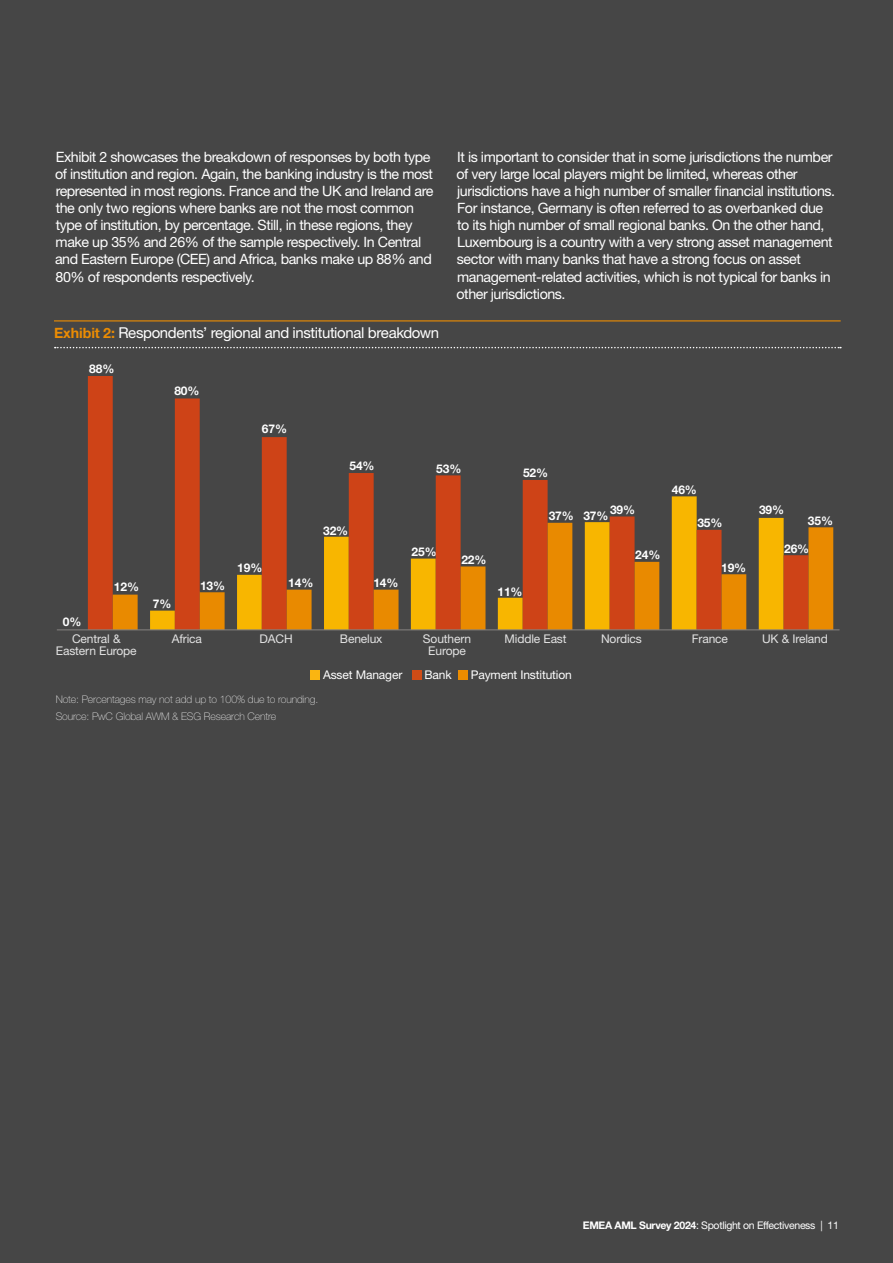
<style>
.page{position:relative;width:893px;height:1263px;background:#464646}
.page>*{position:absolute;margin:0;border:0;box-sizing:border-box;transform-origin:0 0}
.t1{font:15px "Helvetica Neue LT Std";letter-spacing:-.025em;color:#fff}
.t2{font:14.25px/17.1px "Helvetica Neue LT Std";letter-spacing:-.03em;color:#fff}
.t3{font:12px/12px "Helvetica Neue LT Std";letter-spacing:-.01em;color:#e3e3e3;text-align:center}
.t4{font:700 12px "Helvetica Neue LT Std";letter-spacing:-.01em;color:#fff}
.t5{font:12px "Helvetica Neue LT Std";letter-spacing:-.01em;color:#fff}
.t6{font:100 10.5px/16.8px "Helvetica Neue LT Std";letter-spacing:-.01em;color:#e3e3e3}
.t7{font:10.5px "Helvetica Neue LT Std";letter-spacing:-.03em;color:#fff}
.s1{font-weight:700;font-size:14.25px;color:#eb8c03}
.s2{font-weight:700}
</style>
<div class="page">
<hr style="left:54px;top:320px;width:787px;height:1px;background:#eb8c03">
<svg style="left:55px;top:347px;width:786px;height:1px"></svg>
<svg style="left:88px;top:376px;width:696px;height:254px"></svg>
<svg style="left:113px;top:523px;width:720px;height:107px"></svg>
<hr style="left:57px;top:630px;width:782px;height:1px;background:#868281">
<div style="left:310px;top:670px;width:10px;height:10px;background:#fab511"></div>
<div style="left:412px;top:670px;width:9px;height:10px;background:#cf4c16"></div>
<div style="left:458px;top:670px;width:10px;height:10px;background:#eb8c00"></div>
<p class="t2" style="left:55px;top:148px;width:380px">Exhibit 2 showcases the breakdown of responses by both type of institution and region. Again, the banking industry is the most represented in most regions. France and the UK and Ireland are the only two regions where banks are not the most common type of institution, by percentage. Still, in these regions, they make up 35% and 26% of the sample respectively. In Central and Eastern Europe (CEE) and Africa, banks make up 88% and 80% of respondents respectively.</p>
<p class="t2" style="left:456px;top:148px;width:380px">It is important to consider that in some jurisdictions the number of very large local players might be limited, whereas other jurisdictions have a high number of smaller financial institutions.<br>For instance, Germany is often referred to as overbanked due to its high number of small regional banks. On the other hand, Luxembourg is a country with a very strong asset management sector with many banks that have a strong focus on asset management-related activities, which is not typical for banks in other jurisdictions.</p>
<p class="t1" style="left:54px;top:324px;width:387px"><span class="s1">Exhibit 2:</span> Respondents’ regional and institutional breakdown</p>
<p class="t4" style="left:89px;top:361px;width:27px">88%</p>
<p class="t4" style="left:174px;top:383px;width:27px">80%</p>
<p class="t4" style="left:63px;top:614px;width:20px">0%</p>
<p class="t4" style="left:114px;top:579px;width:27px">12%</p>
<p class="t4" style="left:200px;top:578px;width:27px">13%</p>
<p class="t4" style="left:153px;top:596px;width:20px">7%</p>
<p class="t4" style="left:262px;top:422px;width:27px">67%</p>
<p class="t4" style="left:350px;top:458px;width:27px">54%</p>
<p class="t4" style="left:436px;top:461px;width:27px">53%</p>
<p class="t4" style="left:523px;top:466px;width:27px">52%</p>
<p class="t4" style="left:672px;top:482px;width:27px">46%</p>
<p class="t4" style="left:323px;top:523px;width:27px">32%</p>
<p class="t4" style="left:610px;top:503px;width:27px">39%</p>
<p class="t4" style="left:759px;top:503px;width:27px">39%</p>
<p class="t4" style="left:549px;top:508px;width:61px">37% 37%</p>
<p class="t4" style="left:697px;top:515px;width:27px">35%</p>
<p class="t4" style="left:808px;top:513px;width:27px">35%</p>
<p class="t4" style="left:412px;top:544px;width:27px">25%</p>
<p class="t4" style="left:784px;top:541px;width:27px">26%</p>
<p class="t4" style="left:461px;top:553px;width:27px">22%</p>
<p class="t4" style="left:635px;top:548px;width:27px">24%</p>
<p class="t4" style="left:237px;top:560px;width:27px">19%</p>
<p class="t4" style="left:721px;top:560px;width:27px">19%</p>
<p class="t4" style="left:288px;top:575px;width:27px">14%</p>
<p class="t4" style="left:373px;top:575px;width:27px">14%</p>
<p class="t4" style="left:497px;top:584px;width:27px">11%</p>
<p class="t3" style="left:56px;top:632px;width:82px">Central &amp;<br>Eastern Europe</p>
<p class="t3" style="left:172px;top:632px;width:32px">Africa</p>
<p class="t3" style="left:260px;top:632px;width:35px">DACH</p>
<p class="t3" style="left:340px;top:632px;width:44px">Benelux</p>
<p class="t3" style="left:423px;top:632px;width:50px">Southern<br>Europe</p>
<p class="t3" style="left:504px;top:632px;width:64px">Middle East</p>
<p class="t3" style="left:601px;top:632px;width:42px">Nordics</p>
<p class="t3" style="left:692px;top:632px;width:38px">France</p>
<p class="t3" style="left:762px;top:632px;width:67px">UK &amp; Ireland</p>
<p class="t5" style="left:323px;top:667px;width:81px">Asset Manager</p>
<p class="t5" style="left:424px;top:667px;width:29px">Bank</p>
<p class="t5" style="left:471px;top:667px;width:103px">Payment Institution</p>
<p class="t6" style="left:56px;top:691px;width:264px">Note: Percentages may not add up to 100% due to rounding.<br>Source: PwC Global AWM &amp; ESG Research Centre</p>
<p class="t7" style="left:583px;top:1218px;width:258px"><span class="s2">EMEA AML Survey 2024</span>: Spotlight on Effectiveness | 11</p>
</div>
